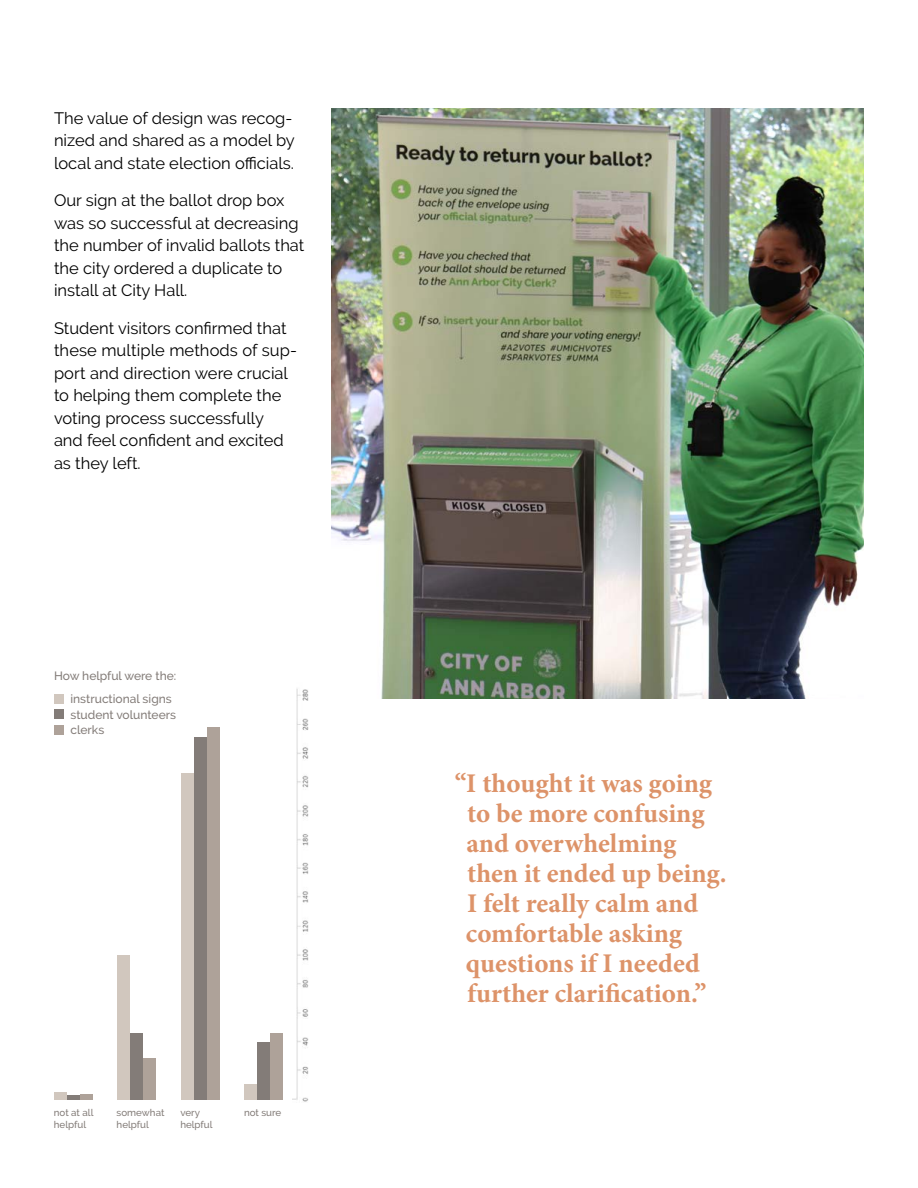
<style>
.page{position:relative;width:918px;height:1188px;background:#fff}
.page>*{position:absolute;margin:0;border:0;box-sizing:border-box;transform-origin:0 0}
.t1{font:700 27px/30px "Minion Pro";color:#dd9369}
.t2{font:16.5px/22.5px "Raleway";color:#000}
.t3{font:500 12px/22.5px "Raleway";color:#837c78}
.t4{font:500 9.75px/12px "Raleway";color:#837c78}
</style>
<div class="page">
<img style="left:331px;top:108px;width:533px;height:591px">
<div style="left:55px;top:694px;width:9px;height:9px;background:#d1c7be"></div>
<div style="left:55px;top:710px;width:9px;height:9px;background:#837c78"></div>
<div style="left:55px;top:725px;width:9px;height:10px;background:#aea299"></div>
<img style="left:292px;top:688px;width:17px;height:414px">
<div style="left:117px;top:955px;width:13px;height:145px;background:#d1c7be"></div>
<div style="left:143px;top:1058px;width:13px;height:42px;background:#aea299"></div>
<div style="left:130px;top:1033px;width:13px;height:67px;background:#837c78"></div>
<div style="left:181px;top:773px;width:13px;height:327px;background:#d1c7be"></div>
<div style="left:207px;top:727px;width:13px;height:373px;background:#aea299"></div>
<div style="left:194px;top:737px;width:13px;height:363px;background:#837c78"></div>
<div style="left:244px;top:1084px;width:13px;height:16px;background:#d1c7be"></div>
<div style="left:270px;top:1033px;width:13px;height:67px;background:#aea299"></div>
<div style="left:257px;top:1042px;width:13px;height:58px;background:#837c78"></div>
<div style="left:54px;top:1092px;width:13px;height:8px;background:#d1c7be"></div>
<div style="left:80px;top:1094px;width:13px;height:6px;background:#aea299"></div>
<div style="left:67px;top:1095px;width:13px;height:5px;background:#837c78"></div>
<p class="t2" style="left:54px;top:106px;width:242px">The value of design was recog&shy;nized and shared as a model by local and state election officials.</p>
<p class="t2" style="left:54px;top:189px;width:252px">Our sign at the ballot drop box was so successful at decreasing the number of invalid ballots that the city ordered a duplicate to install at City Hall.</p>
<p class="t2" style="left:54px;top:316px;width:244px">Student visitors confirmed that these multiple methods of sup&shy;port and direction were crucial to helping them complete the voting process successfully and feel confident and excited as they left.</p>
<p class="t3" style="left:70px;top:665px;width:107px;text-indent:-16px">How helpful were the: instructional signs</p>
<p class="t3" style="left:70px;top:707px;width:107px;line-height:15.8px">student volunteers clerks</p>
<p class="t4" style="left:54px;top:1107px;width:41px">not at all helpful</p>
<p class="t4" style="left:117px;top:1107px;width:49px">somewhat helpful</p>
<p class="t4" style="left:244px;top:1107px;width:39px">not sure</p>
<p class="t4" style="left:180px;top:1107px;width:34px">very helpful</p>
<h1 class="t1" style="left:466px;top:768px;width:262px;text-indent:-11px">“I thought it was going to be more confusing and overwhelming then it ended up being.<br>I felt really calm and comfortable asking questions if I needed further clarification.”</h1>
</div>
